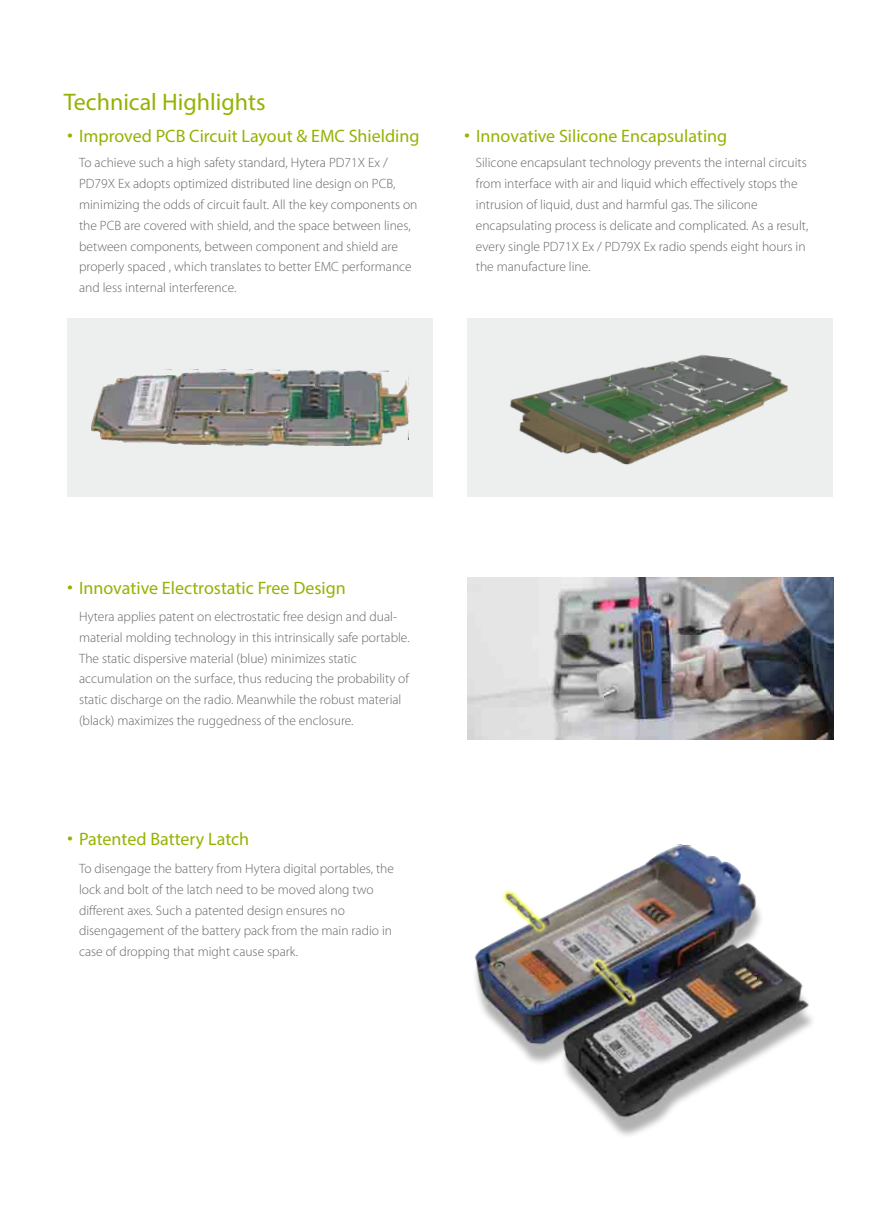
<style>
.page{position:relative;width:893px;height:1212px;background:#fff}
.page>*{position:absolute;margin:0;border:0;box-sizing:border-box;transform-origin:0 0}
.t1{font:24px "Myriad Pro";color:#94b301}
.t2{font:18px "Myriad Pro";color:#94b301}
.t3{font:300 13.5px/20.9px "Myriad Pro";color:#666565}
.s1{font-family:"Sim Sun"}
</style>
<div class="page">
<div style="left:467px;top:318px;width:366px;height:179px;background:#edeeee"></div>
<div style="left:67px;top:318px;width:366px;height:179px;background:#edeeee"></div>
<img style="left:510px;top:354px;width:278px;height:111px">
<img style="left:467px;top:578px;width:366px;height:161px">
<img style="left:474px;top:844px;width:338px;height:292px">
<img style="left:499px;top:889px;width:52px;height:46px">
<img style="left:587px;top:956px;width:55px;height:53px">
<img style="left:92px;top:369px;width:316px;height:76px">
<h1 class="t1" style="left:64px;top:92px;width:203px">Technical Highlights</h1>
<h2 class="t2" style="left:61px;top:128px;width:360px"><span class="s1">·</span>Improved PCB Circuit Layout &amp; EMC Shielding</h2>
<h2 class="t2" style="left:458px;top:128px;width:271px"><span class="s1">·</span>Innovative Silicone Encapsulating</h2>
<p class="t3" style="left:79px;top:153px;width:340px">To achieve such a high safety standard, Hytera PD71X Ex / PD79X Ex adopts optimized distributed line design on PCB, minimizing the odds of circuit fault. All the key components on the PCB are covered with shield, and the space between lines, between components, between component and shield are properly spaced , which translates to better EMC performance and less internal interference.</p>
<p class="t3" style="left:476px;top:153px;width:334px">Silicone encapsulant technology prevents the internal circuits from interface with air and liquid which effectively stops the intrusion of liquid, dust and harmful gas. The silicone encapsulating process is delicate and complicated. As a result, every single PD71X Ex / PD79X Ex radio spends eight hours in the manufacture line.</p>
<h2 class="t2" style="left:61px;top:580px;width:286px"><span class="s1">·</span>Innovative Electrostatic Free Design</h2>
<p class="t3" style="left:79px;top:607px;width:332px">Hytera applies patent on electrostatic free design and dual&shy;material molding technology in this intrinsically safe portable.<br>The static dispersive material (blue) minimizes static accumulation on the surface, thus reducing the probability of static discharge on the radio. Meanwhile the robust material (black) maximizes the ruggedness of the enclosure.</p>
<h2 class="t2" style="left:61px;top:831px;width:190px"><span class="s1">·</span>Patented Battery Latch</h2>
<p class="t3" style="left:79px;top:859px;width:316px">To disengage the battery from Hytera digital portables, the lock and bolt of the latch need to be moved along two different axes. Such a patented design ensures no disengagement of the battery pack from the main radio in case of dropping that might cause spark.</p>
</div>
